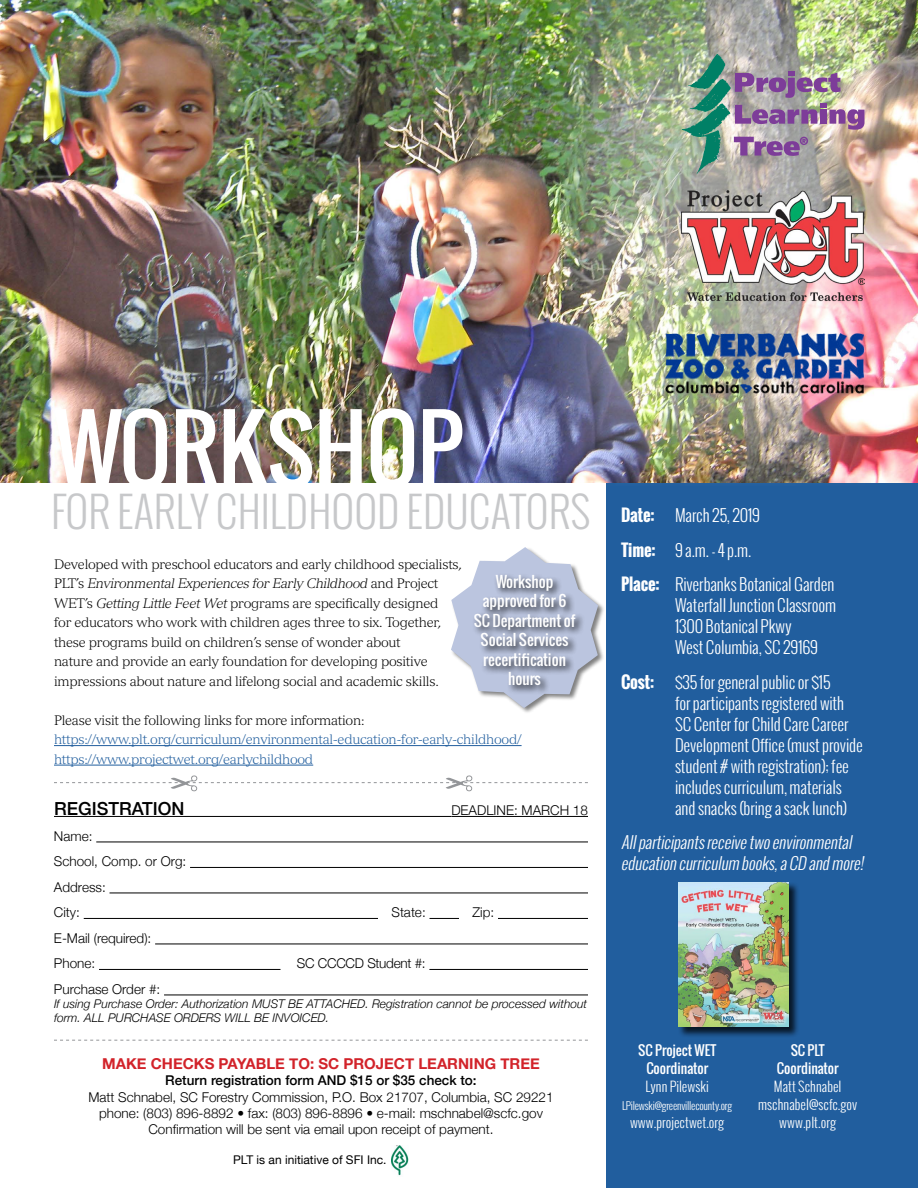
<style>
.page{position:relative;width:918px;height:1188px;background:#fff}
.page>*{position:absolute;margin:0;border:0;box-sizing:border-box;transform-origin:0 0}
.t1{font:90px "Oswald";letter-spacing:-.01em;color:#fff}
.t2{font:300 42px "Oswald";color:#c7c8ca}
.t3{font:500 18px "Helvetica Neue";color:#000}
.t4{font:300 16.5px/21px "Oswald";letter-spacing:-.01em;color:#fff}
.t5{font:italic 300 16.5px/21px "Oswald";color:#fff}
.t6{font:700 16.5px "Oswald";color:#fff}
.t7{font:15px/19.5px "Oswald";color:#fff;text-align:center}
.t8{font:700 15px "Helvetica Neue";color:#d2232a}
.t9{font:300 13.5px/19.5px "Versailles";letter-spacing:-.02em;color:#000}
.t10{font:300 13.5px/25.5px "Helvetica Neue";color:#000}
.t11{font:300 13.5px/19.5px "Versailles";letter-spacing:-.02em;color:#215e9e}
.t12{font:300 13.5px/18px "Oswald";color:#fff;text-align:center}
.t13{font:500 13.5px "Helvetica Neue";color:#000}
.t14{font:13.5px/18px "Oswald";color:#fff;text-align:center}
.t15{font:300 13.5px "Helvetica Neue";letter-spacing:-.02em;color:#000}
.t16{font:italic 300 12px/14.4px "Helvetica Neue";color:#000}
.t17{font:12px "Helvetica Neue";color:#000}
.t18{font:300 10.5px "Oswald";letter-spacing:-.02em;color:#fff}
.s1{font-style:italic}
.s2{font-weight:700}
</style>
<div class="page">
<div style="left:606px;top:472px;width:312px;height:716px;background:#215e9e"></div>
<img style="left:0;top:0;width:547px;height:483px">
<img style="left:547px;top:0;width:371px;height:483px">
<hr style="left:54px;top:745px;width:468px;height:1px;background:#215e9e">
<hr style="left:54px;top:765px;width:259px;height:1px;background:#215e9e">
<img style="left:682px;top:54px;width:183px;height:120px">
<div style="left:450px;top:546px;width:155px;height:169px;background:#000;opacity:.5"></div>
<svg style="left:451px;top:547px;width:147px;height:161px"></svg>
<hr style="left:54px;top:816px;width:397px;height:1px;background:#000">
<hr style="left:451px;top:816px;width:137px;height:1px;background:#000">
<hr style="left:96px;top:842px;width:492px;height:1px;background:#000">
<hr style="left:190px;top:867px;width:398px;height:1px;background:#000">
<hr style="left:110px;top:893px;width:478px;height:1px;background:#000">
<hr style="left:84px;top:918px;width:294px;height:1px;background:#000">
<svg style="left:430px;top:918px;width:29px;height:1px"></svg>
<hr style="left:498px;top:918px;width:90px;height:1px;background:#000">
<hr style="left:155px;top:944px;width:433px;height:1px;background:#000">
<hr style="left:99px;top:969px;width:181px;height:1px;background:#000">
<hr style="left:429px;top:969px;width:159px;height:1px;background:#000">
<hr style="left:164px;top:995px;width:424px;height:1px;background:#000">
<svg style="left:54px;top:1040px;width:534px;height:1px"></svg>
<svg style="left:54px;top:775px;width:534px;height:16px"></svg>
<div style="left:472px;top:573px;width:113px;height:122px;background:#000;opacity:.75"></div>
<img style="left:665px;top:334px;width:202px;height:73px">
<img style="left:682px;top:188px;width:183px;height:119px">
<div style="left:677px;top:882px;width:123px;height:156px;background:#000;opacity:.75"></div>
<img style="left:678px;top:882px;width:111px;height:145px">
<img style="left:392px;top:1146px;width:17px;height:30px">
<h1 class="t1" style="left:54px;top:381px;width:411px">WORKSHOP</h1>
<h2 class="t2" style="left:51px;top:483px;width:541px">FOR EARLY CHILDHOOD EDUCATORS</h2>
<p class="t9" style="left:54px;top:554px;width:410px">Developed with preschool educators and early childhood specialists, PLT’s <span class="s1">Environmental Experiences for Early Childhood</span> and Project WET’s <span class="s1">Getting Little Feet Wet</span> programs are specifically designed<br>for educators who work with children ages three to six. Together, these programs build on children’s sense of wonder about<br>nature and provide an early foundation for developing positive impressions about nature and lifelong social and academic skills.</p>
<p class="t9" style="left:54px;top:710px;width:312px">Please visit the following links for more information:</p>
<p class="t11" style="left:54px;top:729px;width:469px">https://www.plt.org/curriculum/environmental-education-for-early-childhood/ https://www.projectwet.org/earlychildhood</p>
<p class="t7" style="left:474px;top:572px;width:103px">Workshop approved for 6<br>SC Department of<br>Social Services recertification hours</p>
<h3 class="t3" style="left:54px;top:794px;width:132px">REGISTRATION</h3>
<p class="t10" style="left:451px;top:797px;width:138px">DEADLINE: MARCH 18</p>
<p class="t10" style="left:54px;top:822px;width:134px">Name:<br>School, Comp. or Org:<br>Address:<br>City:</p>
<p class="t10" style="left:391px;top:899px;width:36px">State:</p>
<p class="t10" style="left:472px;top:899px;width:23px">Zip:</p>
<p class="t10" style="left:54px;top:924px;width:99px">E-Mail (required):<br>Phone:</p>
<p class="t15" style="left:297px;top:952px;width:130px">SC CCCCD Student #:</p>
<p class="t10" style="left:54px;top:975px;width:108px">Purchase Order #:</p>
<p class="t16" style="left:54px;top:996px;width:535px">If using Purchase Order: Authorization MUST BE ATTACHED. Registration cannot be processed without form. ALL PURCHASE ORDERS WILL BE INVOICED.</p>
<p class="t8" style="left:102px;top:1052px;width:439px">MAKE CHECKS PAYABLE TO: SC PROJECT LEARNING TREE</p>
<p class="t13" style="left:165px;top:1070px;width:313px">Return registration form AND $15 or $35 check to:</p>
<p class="t10" style="left:88px;top:1088px;width:467px;line-height:16.2px;text-align:center">Matt Schnabel, SC Forestry Commission, P.O. Box 21707, Columbia, SC 29221 phone: (803) 896-8892 • fax: (803) 896-8896 • e-mail: mschnabel@scfc.gov<br>Confirmation will be sent via email upon receipt of payment.</p>
<p class="t17" style="left:233px;top:1152px;width:155px">PLT is an initiative of SFI Inc.</p>
<p class="t4" style="left:621px;top:498px;width:215px;line-height:34.5px"><span class="s2">Date:</span> March 25, 2019<br><span class="s2">Time:</span> 9 a.m. - 4 p.m.<br><span class="s2">Place:</span> Riverbanks Botanical Garden</p>
<p class="t4" style="left:675px;top:595px;width:163px">Waterfall Junction Classroom<br>1300 Botanical Pkwy<br>West Columbia, SC 29169</p>
<p class="t6" style="left:621px;top:669px;width:35px">Cost:</p>
<p class="t4" style="left:675px;top:671px;width:190px">$35 for general public or $15<br>for participants registered with<br>SC Center for Child Care Career<br>Development Office (must provide student # with registration); fee includes curriculum, materials and snacks (bring a sack lunch)</p>
<p class="t5" style="left:621px;top:832px;width:248px">Allparticipantsreceivetwoenvironmental educationcurriculum books,aCD andmore!</p>
<p class="t14" style="left:638px;top:1041px;width:79px">SC Project WET<br>Coordinator</p>
<p class="t12" style="left:646px;top:1077px;width:65px">Lynn Pilewski</p>
<p class="t18" style="left:622px;top:1098px;width:112px">LPilewski@greenvillecounty.org</p>
<p class="t12" style="left:630px;top:1113px;width:96px">www.projectwet.org</p>
<p class="t14" style="left:777px;top:1041px;width:63px">SC PLT<br>Coordinator</p>
<p class="t12" style="left:758px;top:1077px;width:101px">Matt Schnabel mschnabel@scfc.gov www.plt.org</p>
</div>
